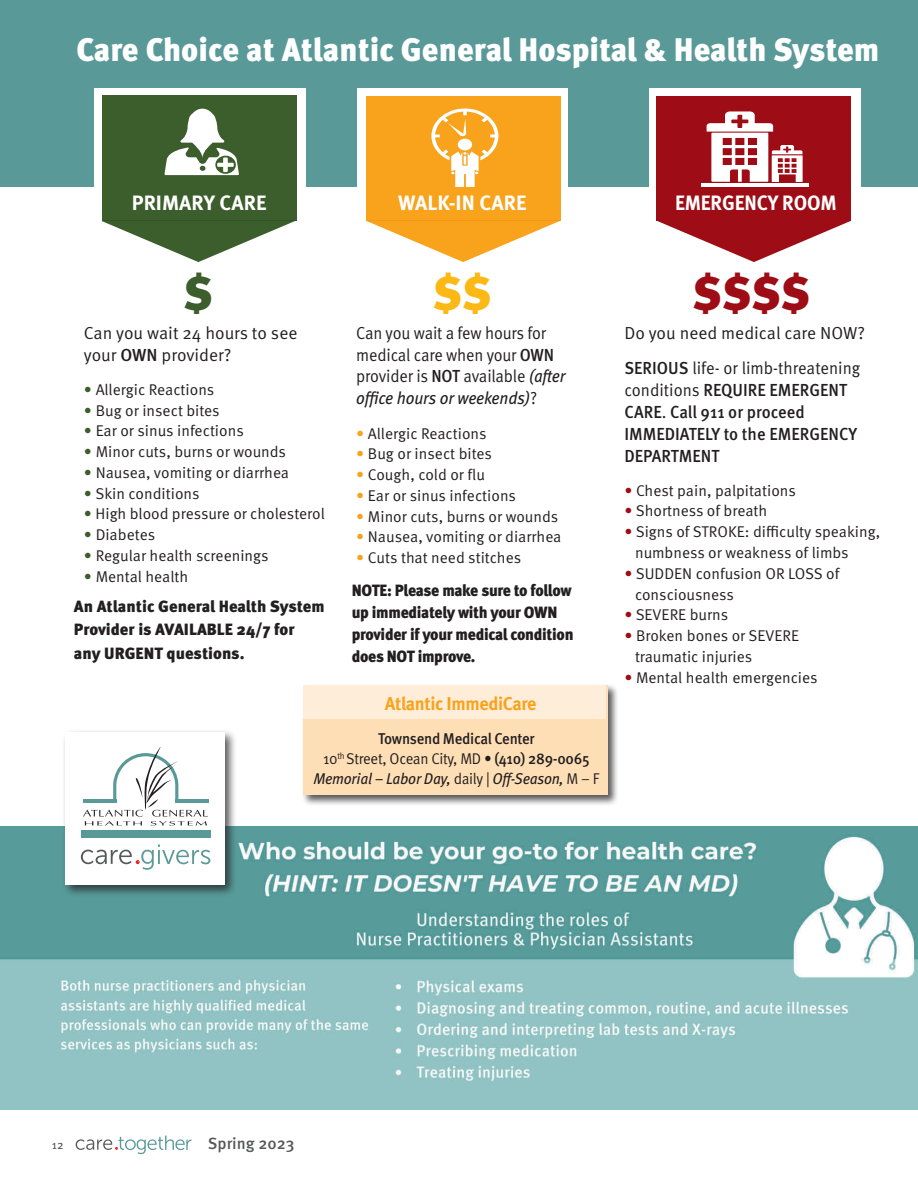
<style>
.page{position:relative;width:918px;height:1202px;background:#fff}
.page>*{position:absolute;margin:0;border:0;box-sizing:border-box;transform-origin:0 0}
.t1{font:900 47.4px "Meta OT";color:#9e0d15}
.t2{font:900 47.4px "Meta OT";color:#fcb814}
.t3{font:900 47.4px "Meta OT";color:#3c5d2c}
.t4{font:900 32.7px "Meta OT";color:#fff}
.t5{font:700 20.7px "Meta OT";color:#fff}
.t6{font:700 20.7px "Meta OT";color:#fff;scale:.95 1}
.t7{font:700 18.6px "Meta OT";letter-spacing:-.02em;color:#f9a21c}
.t8{font:17.4px/21.9px "Meta OT Norm";letter-spacing:-.01em;color:#231f20}
.t9{font:500 17.4px/21.9px "Meta OT";color:#231f20;scale:.95 1}
.t10{font:17.4px/21.9px "Meta OT Norm";letter-spacing:-.01em;color:#231f20;scale:.93 1}
.t11{font:italic 17.4px "Meta OT";letter-spacing:-.01em;color:#231f20;scale:.93 1}
.t12{font:900 16.35px/22.2px "Meta OT";letter-spacing:-.02em;color:#231f20;scale:.95 1}
.t13{font:900 16.35px/23.7px "Meta OT";color:#231f20}
.t14{font:500 16.35px "Meta OT";color:#57585a}
.t15{font:15.6px/20.7px "Meta OT Norm";color:#231f20}
.t16{font:italic 15.6px "Meta OT";letter-spacing:-.025em;color:#231f20;scale:.95 1}
.t17{font:15.6px "Meta OT Norm";letter-spacing:-.02em;color:#231f20;scale:.95 1}
.t18{font:500 15.6px "Meta OT";letter-spacing:-.02em;color:#231f20;scale:.95 1}
.t19{font:11.85px "Meta OT";color:#57585a}
.s1{font-family:"Meta OT";font-weight:500}
.s2{color:#3c5d2c}
.s3{font-family:"Meta OT";font-style:italic}
.s4{font-family:"Meta OT Norm";font-style:normal}
.s5{color:#f9a21c}
.s6{font-family:"Meta OT Norm";font-weight:400}
.s7{color:#9e0d15}
</style>
<div class="page">
<svg style="left:76px;top:1135px;width:115px;height:19px"></svg>
<div style="left:0;top:0;width:918px;height:187px;background:#599a98"></div>
<div style="left:94px;top:88px;width:211px;height:149px;background:#fff"></div>
<svg style="left:657px;top:221px;width:194px;height:41px"></svg>
<div style="left:102px;top:95px;width:194px;height:126px;background:#3c5d2c"></div>
<div style="left:357px;top:88px;width:211px;height:149px;background:#fff"></div>
<div style="left:366px;top:96px;width:194px;height:125px;background:#f9a21c"></div>
<div style="left:649px;top:88px;width:211px;height:133px;background:#fff"></div>
<div style="left:657px;top:96px;width:194px;height:125px;background:#9e0d15"></div>
<hr style="left:702px;top:183px;width:107px;height:4px;background:#fff">
<svg style="left:707px;top:111px;width:96px;height:71px"></svg>
<svg style="left:164px;top:109px;width:75px;height:66px"></svg>
<svg style="left:431px;top:108px;width:67px;height:79px"></svg>
<img style="left:0;top:826px;width:918px;height:283px">
<hr style="left:917px;top:0;width:1px;height:1108px;background:#a2c1af">
<div style="left:61px;top:728px;width:176px;height:169px;background:#231f20;opacity:.75"></div>
<div style="left:65px;top:732px;width:160px;height:153px;background:#fff"></div>
<hr style="left:175px;top:800px;width:34px;height:3px;background:#599a98">
<div style="left:81px;top:830px;width:130px;height:7px;background:#599a98"></div>
<svg style="left:83px;top:747px;width:125px;height:78px"></svg>
<svg style="left:81px;top:844px;width:129px;height:25px"></svg>
<div style="left:301px;top:683px;width:317px;height:123px;background:#231f20;opacity:.75"></div>
<div style="left:303px;top:685px;width:305px;height:110px;background:#fedfb5"></div>
<div style="left:302px;top:684px;width:303px;height:35px;background:#feeed9"></div>
<svg style="left:102px;top:221px;width:193px;height:41px"></svg>
<svg style="left:366px;top:221px;width:194px;height:41px"></svg>
<h2 class="t4" style="left:77px;top:30px;width:804px">Care Choice at Atlantic General Hospital &amp; Health System</h2>
<h3 class="t5" style="left:132px;top:190px;width:136px">PRIMARY CARE</h3>
<h3 class="t5" style="left:398px;top:190px;width:130px">WALK-IN CARE</h3>
<h3 class="t6" style="left:675px;top:190px;width:172px">EMERGENCY ROOM</h3>
<h1 class="t3" style="left:183px;top:264px;width:31px">$</h1>
<h1 class="t2" style="left:433px;top:264px;width:60px">$$</h1>
<h1 class="t1" style="left:693px;top:264px;width:119px">$$$$</h1>
<p class="t8" style="left:84px;top:322px;width:215px">Can you wait 24 hours to see your <span class="s1">OWN</span> provider?</p>
<p class="t15" style="left:84px;top:379px;width:132px"><span class="s2">•</span> Allergic Reactions</p>
<p class="t15" style="left:84px;top:400px;width:137px"><span class="s2">•</span> Bug or insect bites</p>
<p class="t15" style="left:84px;top:421px;width:161px"><span class="s2">•</span> Ear or sinus infections</p>
<p class="t15" style="left:84px;top:441px;width:204px"><span class="s2">•</span> Minor cuts, burns or wounds</p>
<p class="t15" style="left:84px;top:462px;width:207px"><span class="s2">•</span> Nausea, vomiting or diarrhea</p>
<p class="t15" style="left:84px;top:483px;width:117px"><span class="s2">•</span> Skin conditions</p>
<p class="t15" style="left:84px;top:504px;width:242px"><span class="s2">•</span> High blood pressure or cholesterol</p>
<p class="t15" style="left:84px;top:524px;width:73px"><span class="s2">•</span> Diabetes</p>
<p class="t15" style="left:84px;top:545px;width:186px"><span class="s2">•</span> Regular health screenings</p>
<p class="t15" style="left:84px;top:566px;width:106px"><span class="s2">•</span> Mental health</p>
<p class="t13" style="left:74px;top:594px;width:252px">An Atlantic General Health System<br>Provider is AVAILABLE 24/7 for any URGENT questions.</p>
<p class="t10" style="left:356px;top:322px;width:227px">Can you wait a few hours for medical care when your <span class="s1">OWN </span>provider is <span class="s1">NOT</span> available <span class="s3">(after</span></p>
<p class="t11" style="left:356px;top:387px;width:196px">office hours or weekends)<span class="s4">?</span></p>
<p class="t15" style="left:356px;top:423px;width:132px"><span class="s5">•</span> Allergic Reactions</p>
<p class="t15" style="left:356px;top:444px;width:137px"><span class="s5">•</span> Bug or insect bites</p>
<p class="t15" style="left:356px;top:464px;width:130px"><span class="s5">•</span> Cough, cold or flu</p>
<p class="t15" style="left:356px;top:485px;width:161px"><span class="s5">•</span> Ear or sinus infections</p>
<p class="t15" style="left:356px;top:506px;width:204px"><span class="s5">•</span> Minor cuts, burns or wounds</p>
<p class="t15" style="left:356px;top:527px;width:207px"><span class="s5">•</span> Nausea, vomiting or diarrhea</p>
<p class="t15" style="left:356px;top:547px;width:166px"><span class="s5">•</span> Cuts that need stitches</p>
<p class="t12" style="left:352px;top:579px;width:235px">NOTE: Please make sure to follow up immediately with your OWN provider if your medical condition does NOT improve.</p>
<p class="t7" style="left:385px;top:691px;width:153px">Atlantic ImmediCare</p>
<p class="t18" style="left:378px;top:729px;width:166px">Townsend Medical Center</p>
<p class="t17" style="left:323px;top:749px;width:282px">10<sup>th</sup> Street, Ocean City, MD • <span class="s1">(410) 289-0065</span></p>
<p class="t16" style="left:314px;top:769px;width:302px">Memorial – Labor Day, <span class="s4">daily |</span> Off-Season, <span class="s4">M – F</span></p>
<p class="t8" style="left:624px;top:315px;width:242px;line-height:35.2px">Do you need medical care NOW?<br><span class="s1">SERIOUS</span> life- or limb-threatening</p>
<p class="t9" style="left:624px;top:379px;width:247px"><span class="s6">conditions</span> REQUIRE EMERGENT<br>CARE<span class="s6">.</span> Call 911 or proceed<br>IMMEDIATELY to the EMERGENCY<br>DEPARTMENT</p>
<p class="t15" style="left:624px;top:480px;width:173px"><span class="s7">•</span> Chest pain, palpitations</p>
<p class="t15" style="left:624px;top:501px;width:144px"><span class="s7">•</span> Shortness of breath</p>
<p class="t15" style="left:635px;top:521px;width:247px;text-indent:-11px"><span class="s7">•</span> Signs of STROKE: difficulty speaking, numbness or weakness of limbs</p>
<p class="t15" style="left:635px;top:563px;width:206px;text-indent:-11px"><span class="s7">•</span> SUDDEN confusion OR LOSS of consciousness</p>
<p class="t15" style="left:624px;top:604px;width:105px"><span class="s7">•</span> SEVERE burns</p>
<p class="t15" style="left:635px;top:625px;width:166px;text-indent:-11px"><span class="s7">•</span> Broken bones or SEVERE traumatic injuries</p>
<p class="t15" style="left:624px;top:667px;width:195px"><span class="s7">•</span> Mental health emergencies</p>
<p class="t19" style="left:52px;top:1137px;width:13px">12</p>
<p class="t14" style="left:208px;top:1132px;width:88px">Spring 2023</p>
</div>
